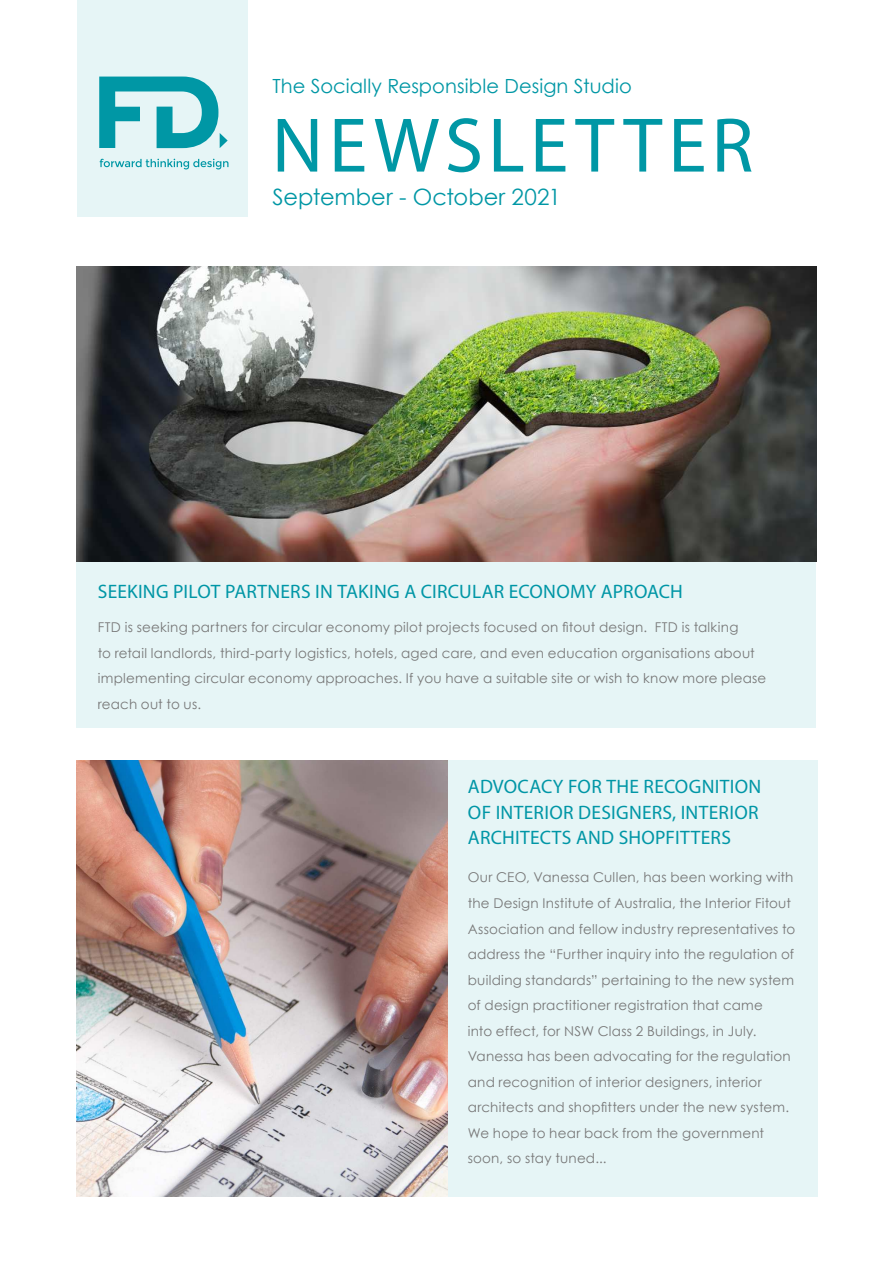
<style>
.page{position:relative;width:893px;height:1263px;background:#fff}
.page>*{position:absolute;margin:0;border:0;box-sizing:border-box;transform-origin:0 0}
.t1{font:78px "Myriad Pro";letter-spacing:.075em;color:#0097a5}
.t2{font:22.5px "Century Gothic";color:#0097a5}
.t3{font:19.5px/25.5px "Myriad Pro";letter-spacing:.015em;color:#0096a6}
.t4{font:19.5px "Century Gothic";letter-spacing:.005em;color:#0097a5}
.t5{font:13.5px/25.5px "Century Gothic";letter-spacing:.015em;color:#787878}
</style>
<div class="page">
<div style="left:448px;top:760px;width:369px;height:437px;background:#e6f5f6"></div>
<div style="left:77px;top:535px;width:739px;height:193px;background:#e6f5f6"></div>
<div style="left:77px;top:0;width:170px;height:217px;background:#e6f5f6"></div>
<svg style="left:99px;top:77px;width:129px;height:71px"></svg>
<svg style="left:100px;top:159px;width:128px;height:10px"></svg>
<img style="left:77px;top:267px;width:739px;height:294px">
<img style="left:76px;top:760px;width:371px;height:437px">
<h3 class="t4" style="left:273px;top:78px;width:361px">The Socially Responsible Design Studio</h3>
<h1 class="t1" style="left:272px;top:117px;width:483px">NEWSLETTER</h1>
<h2 class="t2" style="left:273px;top:188px;width:290px">September - October 2021</h2>
<h3 class="t3" style="left:98px;top:580px;width:586px">SEEKING PILOT PARTNERS IN TAKING A CIRCULAR ECONOMY APROACH</h3>
<p class="t5" style="left:98px;top:614px;width:670px">FTD is seeking partners for circular economy pilot projects focused on fitout design. FTD is talking<br>to retail landlords, third-party logistics, hotels, aged care, and even education organisations about implementing circular economy approaches. If you have a suitable site or wish to know more please reach out to us.</p>
<h3 class="t3" style="left:468px;top:775px;width:295px">ADVOCACY FOR THE RECOGNITION<br>OF INTERIOR DESIGNERS, INTERIOR<br>ARCHITECTS AND SHOPFITTERS</h3>
<p class="t5" style="left:468px;top:865px;width:329px">Our CEO, Vanessa Cullen, has been working with the Design Institute of Australia, the Interior Fitout Association and fellow industry representatives to address the “Further inquiry into the regulation of building standards” pertaining to the new system of design practitioner registration that came<br>into effect, for NSW Class 2 Buildings, in July.<br>Vanessa has been advocating for the regulation and recognition of interior designers, interior architects and shopfitters under the new system.<br>We hope to hear back from the government soon, so stay tuned...</p>
</div>
